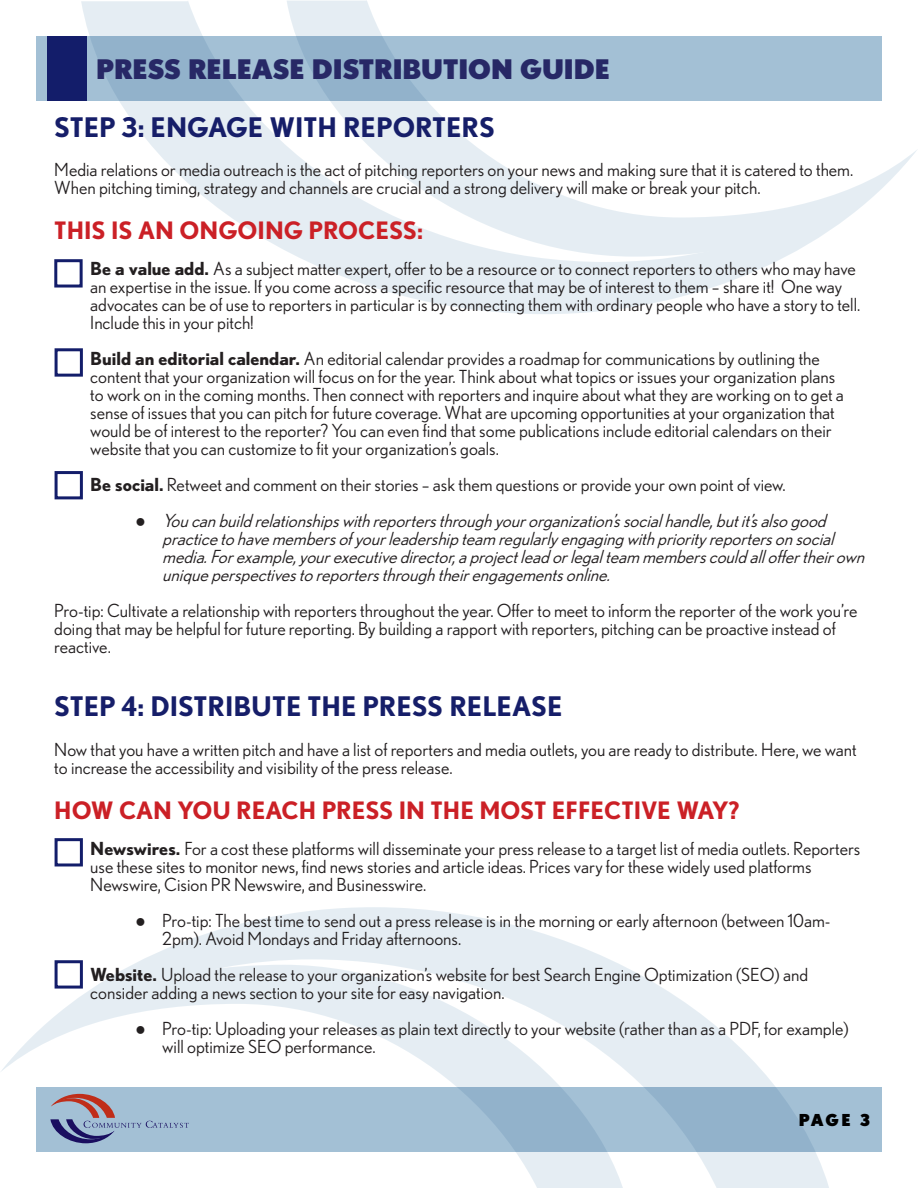
<style>
.page{position:relative;width:918px;height:1188px;background:#fff}
.page>*{position:absolute;margin:0;border:0;box-sizing:border-box;transform-origin:0 0}
.t1{font:700 27px "Nobel";color:#161e69}
.t2{font:900 27px "Nobel";color:#272866}
.t3{font:700 24px "Nobel";color:#cb2026}
.t4{font:18px/18px "Nobel";color:#231f20}
.t5{font:italic 18px/18px "Nobel";color:#231f20}
.t6{font:900 16.5px "Nobel";color:#000}
.s1{font-weight:700}
.s2{font-family:"Times New Roman";font-style:normal}
.s3{font-family:"Times New Roman"}
</style>
<div class="page">
<svg style="left:81px;top:1px;width:703px;height:313px"></svg>
<svg style="left:287px;top:0;width:630px;height:257px"></svg>
<div style="left:48px;top:36px;width:39px;height:64px;background:#131d6a"></div>
<div style="left:36px;top:1087px;width:846px;height:65px;background:#a3c0d5"></div>
<svg style="left:54px;top:907px;width:775px;height:281px"></svg>
<svg style="left:1px;top:965px;width:630px;height:223px"></svg>
<div style="left:54px;top:259px;width:29px;height:29px;border:3px solid #131d6a"></div>
<div style="left:55px;top:348px;width:28px;height:29px;border:3px solid #131d6a"></div>
<div style="left:55px;top:471px;width:28px;height:28px;border:3px solid #131d6a"></div>
<div style="left:55px;top:838px;width:28px;height:28px;border:3px solid #131d6a"></div>
<div style="left:55px;top:960px;width:28px;height:29px;border:3px solid #131d6a"></div>
<p class="t2" style="left:96px;top:53px;width:515px">PRESS RELEASE DISTRIBUTION GUIDE</p>
<p class="t1" style="left:54px;top:111px;width:442px">STEP 3: ENGAGE WITH REPORTERS</p>
<p class="t4" style="left:54px;top:161px;width:801px">Media relations or media outreach is the act of pitching reporters on your news and making sure that it is catered to them.<br>When pitching timing, strategy and channels are crucial and a strong delivery will make or break your pitch.</p>
<p class="t3" style="left:54px;top:216px;width:370px">THIS IS AN ONGOING PROCESS:</p>
<p class="t4" style="left:90px;top:260px;width:772px"><span class="s1">Be a value add.</span> As a subject matter expert, offer to be a resource or to connect reporters to others who may have an expertise in the issue. If you come across a specific resource that may be of interest to them – share it! One way advocates can be of use to reporters in particular is by connecting them with ordinary people who have a story to tell.<br>Include this in your pitch!</p>
<p class="t4" style="left:90px;top:350px;width:755px"><span class="s1">Build an editorial calendar.</span> An editorial calendar provides a roadmap for communications by outlining the content that your organization will focus on for the year. Think about what topics or issues your organization plans to work on in the coming months. Then connect with reporters and inquire about what they are working on to get a sense of issues that you can pitch for future coverage. What are upcoming opportunities at your organization that would be of interest to the reporter? You can even find that some publications include editorial calendars on their website that you can customize to fit your organization’s goals.</p>
<p class="t4" style="left:90px;top:476px;width:697px"><span class="s1">Be social.</span> Retweet and comment on their stories – ask them questions or provide your own point of view.</p>
<p class="t5" style="left:162px;top:512px;width:709px;text-indent:-27px"><span class="s2">●</span> Youcanbuildrelationshipswithreportersthroughyourorganization’ssocialhandle,butit’salsogood practicetohavemembersofyourleadershipteam regularlyengagingwithpriorityreportersonsocial media.Forexample,yourexecutivedirector,aprojectleadorlegalteam memberscouldalloffertheirown uniqueperspectivestoreportersthroughtheirengagementsonline.</p>
<p class="t4" style="left:54px;top:602px;width:805px">Pro-tip: Cultivate a relationship with reporters throughout the year. Offer to meet to inform the reporter of the work you’re doing that may be helpful for future reporting. By building a rapport with reporters, pitching can be proactive instead of reactive.</p>
<p class="t1" style="left:54px;top:691px;width:510px">STEP 4: DISTRIBUTE THE PRESS RELEASE</p>
<p class="t4" style="left:54px;top:740px;width:804px">Now that you have a written pitch and have a list of reporters and media outlets, you are ready to distribute. Here, we want to increase the accessibility and visibility of the press release.</p>
<p class="t3" style="left:54px;top:796px;width:687px">HOW CAN YOU REACH PRESS IN THE MOST EFFECTIVE WAY?</p>
<p class="t4" style="left:90px;top:839px;width:772px"><span class="s1">Newswires.</span> For a cost these platforms will disseminate your press release to a target list of media outlets. Reporters use these sites to monitor news, find news stories and article ideas. Prices vary for these widely used platforms<br>Newswire, Cision PR Newswire, and Businesswire.</p>
<p class="t4" style="left:162px;top:911px;width:670px;text-indent:-27px"><span class="s3">●</span> Pro-tip: The best time to send out a press release is in the morning or early afternoon (between 10am-<br>2pm). Avoid Mondays and Friday afternoons.</p>
<p class="t4" style="left:90px;top:965px;width:719px"><span class="s1">Website.</span> Upload the release to your organization’s website for best Search Engine Optimization (SEO) and consider adding a news section to your site for easy navigation.</p>
<p class="t4" style="left:162px;top:1019px;width:688px;text-indent:-27px"><span class="s3">●</span> Pro-tip: Uploading your releases as plain text directly to your website (rather than as a PDF, for example) will optimize SEO performance.</p>
<p class="t6" style="left:799px;top:1110px;width:73px">PAGE 3</p>
</div>
